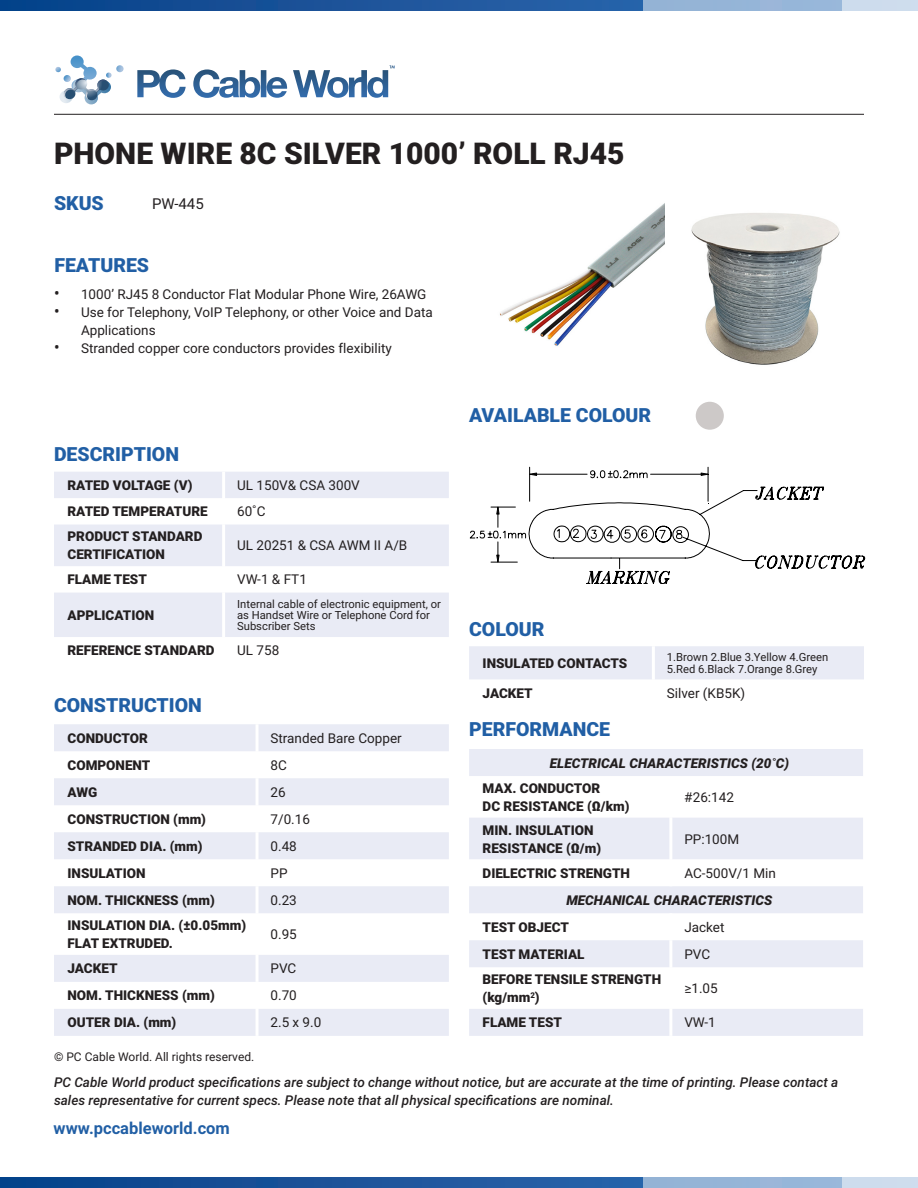
<style>
.page{position:relative;width:918px;height:1188px;background:#fff}
.page>*{position:absolute;margin:0;border:0;box-sizing:border-box;transform-origin:0 0}
.Product_Title{font:900 30px "Roboto";color:#231f20}
.Small_title{font:900 19.5px "Roboto";color:#215fa5}
.t1{font:700 16.5px "Roboto";color:#215fa5}
.SKU{font:15px "Roboto";color:#231f20}
.t2{font:900 13.5px/18px "Roboto";color:#231f20}
.t3{font:13.5px/18px "Roboto";color:#231f20}
.t4{font:italic 500 13.5px/18px "Roboto";color:#231f20}
.t5{font:italic 900 13.5px "Roboto";color:#231f20}
.t6{font:12px "Roboto";color:#231f20}
.t7{font:11.25px/11.2px "Roboto";color:#231f20}
.s1{font-size:16.5px}
</style>
<div class="page">
<svg style="left:0;top:0;width:644px;height:11px;background:#195299"></svg>
<svg style="left:55px;top:55px;width:69px;height:50px"></svg>
<svg style="left:137px;top:65px;width:258px;height:33px"></svg>
<div style="left:644px;top:0;width:274px;height:11px;background:#95b5d8"></div>
<div style="left:842px;top:0;width:76px;height:11px;background:#cddced"></div>
<svg style="left:0;top:1177px;width:643px;height:11px;background:#185299"></svg>
<div style="left:643px;top:1177px;width:275px;height:11px;background:#95b5d8"></div>
<div style="left:842px;top:1177px;width:76px;height:11px;background:#cddced"></div>
<hr style="left:54px;top:114px;width:810px;height:1px;background:#231f20">
<img style="left:500px;top:204px;width:164px;height:142px">
<img style="left:691px;top:213px;width:149px;height:152px">
<svg style="left:54px;top:472px;width:395px;height:165px;fill:#e9ebf5"></svg>
<hr style="left:222px;top:472px;width:3px;height:26px;background:#fff">
<hr style="left:222px;top:498px;width:3px;height:27px;background:#fff">
<hr style="left:222px;top:525px;width:3px;height:41px;background:#fff">
<hr style="left:222px;top:566px;width:3px;height:27px;background:#fff">
<hr style="left:222px;top:593px;width:3px;height:44px;background:#fff">
<svg style="left:54px;top:724px;width:395px;height:312px;fill:#ebedf6"></svg>
<hr style="left:256px;top:724px;width:3px;height:27px;background:#fff">
<hr style="left:256px;top:751px;width:3px;height:27px;background:#fff">
<hr style="left:256px;top:778px;width:3px;height:27px;background:#fff">
<hr style="left:256px;top:805px;width:3px;height:27px;background:#fff">
<hr style="left:256px;top:832px;width:3px;height:27px;background:#fff">
<hr style="left:256px;top:859px;width:3px;height:27px;background:#fff">
<hr style="left:256px;top:886px;width:3px;height:27px;background:#fff">
<hr style="left:256px;top:913px;width:3px;height:42px;background:#fff">
<hr style="left:256px;top:955px;width:3px;height:27px;background:#fff">
<hr style="left:256px;top:982px;width:3px;height:27px;background:#fff">
<hr style="left:256px;top:1009px;width:3px;height:27px;background:#fff">
<div style="left:696px;top:402px;width:28px;height:28px;background:#cdc9c8;border-radius:50%"></div>
<div style="left:469px;top:646px;width:395px;height:33px;background:#e9ebf5"></div>
<hr style="left:652px;top:646px;width:3px;height:33px;background:#fff">
<hr style="left:529px;top:467px;width:1px;height:34px;background:#000">
<hr style="left:708px;top:467px;width:1px;height:34px;background:#000">
<svg style="left:469px;top:470px;width:396px;height:114px"></svg>
<svg style="left:469px;top:749px;width:394px;height:287px;fill:#e9ebf5"></svg>
<hr style="left:669px;top:776px;width:3px;height:42px;background:#fff">
<hr style="left:669px;top:818px;width:3px;height:41px;background:#fff">
<hr style="left:669px;top:859px;width:3px;height:27px;background:#fff">
<hr style="left:669px;top:913px;width:3px;height:27px;background:#fff">
<hr style="left:669px;top:940px;width:3px;height:27px;background:#fff">
<hr style="left:669px;top:967px;width:3px;height:42px;background:#fff">
<hr style="left:669px;top:1009px;width:3px;height:27px;background:#fff">
<p class="Product_Title" style="left:54px;top:132px;width:572px">PHONE WIRE 8C SILVER 1000’ ROLL RJ45</p>
<p class="Small_title" style="left:54px;top:189px;width:51px">SKUS</p>
<p class="SKU" style="left:152px;top:193px;width:53px">PW-445</p>
<p class="Small_title" style="left:54px;top:252px;width:96px">FEATURES</p>
<p class="t3" style="left:54px;top:284px;width:374px"><span class="s1">•</span> 1000’ RJ45 8 Conductor Flat Modular Phone Wire, 26AWG</p>
<p class="t3" style="left:81px;top:302px;width:353px;text-indent:-27px"><span class="s1">•</span> Use for Telephony, VoIP Telephony, or other Voice and Data<br>Applications</p>
<p class="t3" style="left:54px;top:338px;width:339px"><span class="s1">•</span> Stranded copper core conductors provides flexibility</p>
<p class="Small_title" style="left:54px;top:440px;width:127px">DESCRIPTION</p>
<p class="t2" style="left:68px;top:476px;width:127px">RATED VOLTAGE (V)</p>
<p class="t3" style="left:237px;top:476px;width:124px">UL 150V&amp; CSA 300V</p>
<p class="t2" style="left:68px;top:502px;width:142px">RATED TEMPERATURE</p>
<p class="t3" style="left:237px;top:502px;width:30px">60˚C</p>
<p class="t2" style="left:68px;top:527px;width:136px">PRODUCT STANDARD<br>CERTIFICATION</p>
<p class="t3" style="left:237px;top:536px;width:172px">UL 20251 &amp; CSA AWM II A/B</p>
<p class="t2" style="left:68px;top:570px;width:81px">FLAME TEST</p>
<p class="t3" style="left:237px;top:570px;width:71px">VW-1 &amp; FT1</p>
<p class="t2" style="left:68px;top:606px;width:88px">APPLICATION</p>
<p class="t7" style="left:237px;top:598px;width:205px">Internal cable of electronic equipment, or as Handset Wire or Telephone Cord for<br>Subscriber Sets</p>
<p class="t2" style="left:68px;top:641px;width:149px">REFERENCE STANDARD</p>
<p class="t3" style="left:237px;top:641px;width:44px">UL 758</p>
<p class="Small_title" style="left:54px;top:692px;width:149px">CONSTRUCTION</p>
<p class="t2" style="left:68px;top:729px;width:82px">CONDUCTOR</p>
<p class="t3" style="left:271px;top:729px;width:133px">Stranded Bare Copper</p>
<p class="t2" style="left:68px;top:756px;width:84px">COMPONENT</p>
<p class="t3" style="left:271px;top:756px;width:18px">8C</p>
<p class="t2" style="left:68px;top:783px;width:31px">AWG</p>
<p class="t3" style="left:271px;top:783px;width:17px">26</p>
<p class="t2" style="left:68px;top:810px;width:140px">CONSTRUCTION (mm)</p>
<p class="t3" style="left:271px;top:810px;width:41px">7/0.16</p>
<p class="t2" style="left:68px;top:837px;width:137px">STRANDED DIA. (mm)</p>
<p class="t3" style="left:271px;top:837px;width:28px">0.48</p>
<p class="t2" style="left:68px;top:864px;width:80px">INSULATION</p>
<p class="t3" style="left:271px;top:864px;width:19px">PP</p>
<p class="t2" style="left:68px;top:891px;width:149px">NOM. THICKNESS (mm)</p>
<p class="t3" style="left:271px;top:891px;width:28px">0.23</p>
<p class="t2" style="left:68px;top:916px;width:180px">INSULATION DIA. (±0.05mm)<br>FLAT EXTRUDED.</p>
<p class="t3" style="left:271px;top:925px;width:28px">0.95</p>
<p class="t2" style="left:68px;top:959px;width:52px">JACKET</p>
<p class="t3" style="left:271px;top:959px;width:27px">PVC</p>
<p class="t2" style="left:68px;top:986px;width:149px">NOM. THICKNESS (mm)</p>
<p class="t3" style="left:271px;top:986px;width:28px">0.70</p>
<p class="t2" style="left:68px;top:1013px;width:110px">OUTER DIA. (mm)</p>
<p class="t3" style="left:271px;top:1013px;width:52px">2.5 x 9.0</p>
<p class="t6" style="left:54px;top:1048px;width:202px">© PC Cable World. All rights reserved.</p>
<p class="Small_title" style="left:469px;top:402px;width:184px">AVAILABLE COLOUR</p>
<p class="Small_title" style="left:469px;top:615px;width:77px">COLOUR</p>
<p class="t2" style="left:483px;top:654px;width:146px">INSULATED CONTACTS</p>
<p class="t7" style="left:667px;top:651px;width:163px">1.Brown 2.Blue 3.Yellow 4.Green<br>5.Red 6.Black 7.Orange 8.Grey</p>
<p class="t2" style="left:483px;top:683px;width:52px">JACKET</p>
<p class="t3" style="left:667px;top:683px;width:80px">Silver (KB5K)</p>
<p class="Small_title" style="left:469px;top:716px;width:143px">PERFORMANCE</p>
<p class="t5" style="left:550px;top:753px;width:241px">ELECTRICAL CHARACTERISTICS (20˚C)</p>
<p class="t2" style="left:483px;top:779px;width:148px">MAX. CONDUCTOR<br>DC RESISTANCE (Ω/km)</p>
<p class="t3" style="left:684px;top:788px;width:51px">#26:142</p>
<p class="t2" style="left:483px;top:820px;width:120px">MIN. INSULATION<br>RESISTANCE (Ω/m)</p>
<p class="t3" style="left:684px;top:829px;width:56px">PP:100M</p>
<p class="t2" style="left:483px;top:864px;width:149px">DIELECTRIC STRENGTH</p>
<p class="t3" style="left:684px;top:864px;width:93px">AC-500V/1 Min</p>
<p class="t5" style="left:566px;top:891px;width:208px">MECHANICAL CHARACTERISTICS</p>
<p class="t2" style="left:483px;top:918px;width:88px">TEST OBJECT</p>
<p class="t3" style="left:684px;top:918px;width:42px">Jacket</p>
<p class="t2" style="left:483px;top:945px;width:103px">TEST MATERIAL</p>
<p class="t3" style="left:684px;top:945px;width:27px">PVC</p>
<p class="t2" style="left:483px;top:970px;width:180px">BEFORE TENSILE STRENGTH (kg/mm<sup>2</sup>)</p>
<p class="t3" style="left:684px;top:979px;width:35px">≥1.05</p>
<p class="t2" style="left:483px;top:1013px;width:81px">FLAME TEST</p>
<p class="t3" style="left:684px;top:1013px;width:33px">VW-1</p>
<p class="t4" style="left:54px;top:1073px;width:786px">PC Cable World product specifications are subject to change without notice, but are accurate at the time of printing. Please contact a sales representative for current specs. Please note that all physical specifications are nominal.</p>
<p class="t1" style="left:54px;top:1117px;width:178px">www.pccableworld.com</p>
</div>
